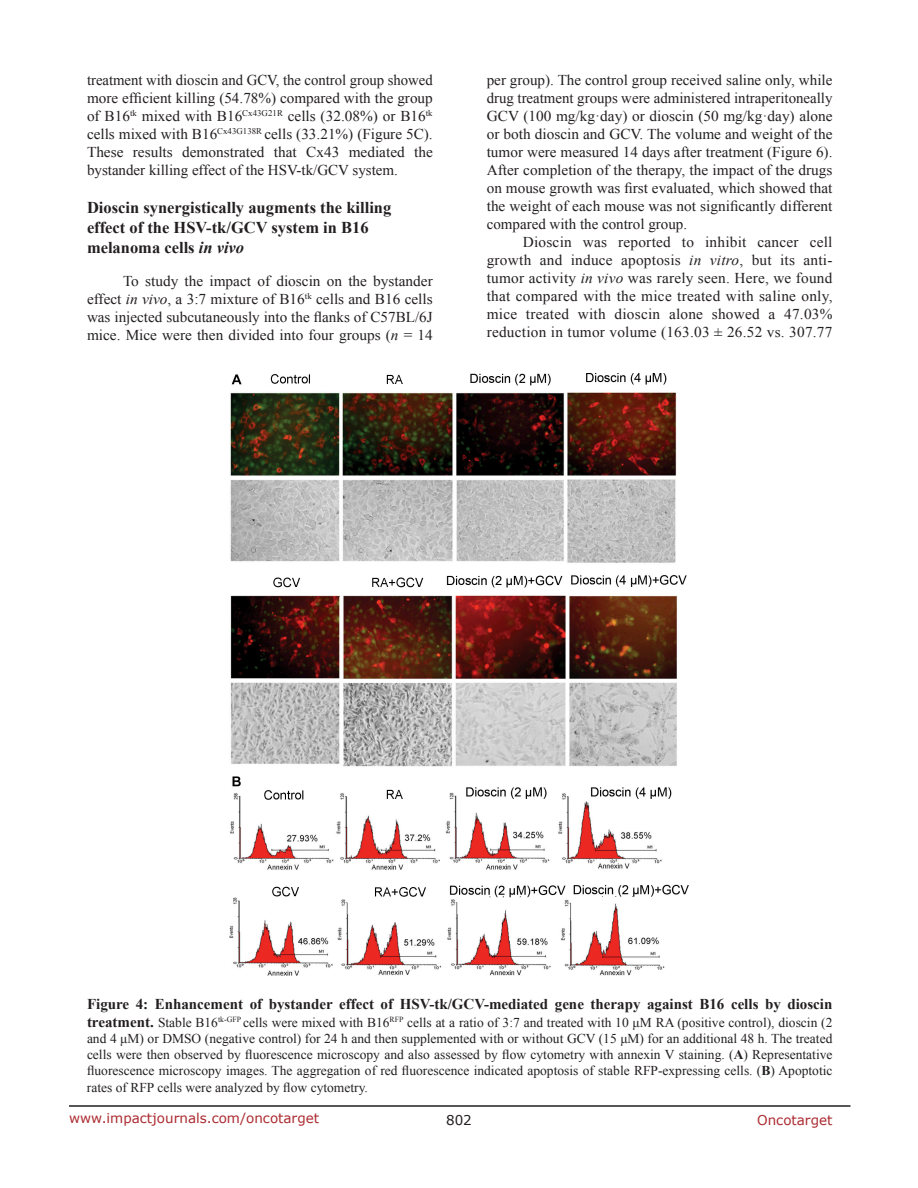
<style>
.page{position:relative;width:918px;height:1188px;background:#fff}
.page>*{position:absolute;margin:0;border:0;box-sizing:border-box;transform-origin:0 0}
.SubHeading_middle{font:700 16.5px/19.8px "Times New Roman";color:#231f20}
.BodyText{font:15px/18px "Times New Roman";color:#231f20;text-align:justify}
.FigureText{font:700 15px "Times New Roman";color:#231f20}
.FigureText-2{font:13.5px/16.2px "Times New Roman";color:#231f20;text-align:justify}
.t1{font:13.5px "Verdana";color:#ac2b31}
.t2{font:13.5px "Verdana";color:#231f20}
.s1{font-style:italic}
.s2{font-weight:700;font-size:15px}
.s3{font-weight:700}
</style>
<div class="page">
<hr style="left:69px;top:1105px;width:781px;height:2px;background:#231f20">
<img style="left:230px;top:373px;width:458px;height:602px">
<p class="BodyText" style="left:87px;top:71px;width:347px">treatment with dioscin and GCV, the control group showed more efficient killing (54.78%) compared with the group of B16<sup>tk</sup> mixed with B16<sup>Cx43G21R</sup> cells (32.08%) or B16<sup>tk </sup>cells mixed with B16<sup>Cx43G138R</sup> cells (33.21%) (Figure 5C).<br>These results demonstrated that Cx43 mediated the bystander killing effect of the HSV-tk/GCV system.</p>
<p class="SubHeading_middle" style="left:87px;top:197px;width:306px">Dioscin synergistically augments the killing effect of the HSV-tk/GCV system in B16 melanoma cells <span class="s1">in vivo</span></p>
<p class="BodyText" style="left:87px;top:272px;width:347px;text-indent:36px">To study the impact of dioscin on the bystander effect <span class="s1">in vivo</span>, a 3:7 mixture of B16<sup>tk</sup> cells and B16 cells was injected subcutaneously into the flanks of C57BL/6J mice. Mice were then divided into four groups (<span class="s1">n</span> = 14</p>
<p class="BodyText" style="left:487px;top:71px;width:347px">per group). The control group received saline only, while drug treatment groups were administered intraperitoneally GCV (100 mg/kg·day) or dioscin (50 mg/kg·day) alone or both dioscin and GCV. The volume and weight of the tumor were measured 14 days after treatment (Figure 6).<br>After completion of the therapy, the impact of the drugs on mouse growth was first evaluated, which showed that the weight of each mouse was not significantly different compared with the control group.</p>
<p class="BodyText" style="left:487px;top:233px;width:347px;text-indent:36px">Dioscin was reported to inhibit cancer cell growth and induce apoptosis <span class="s1">in vitro</span>, but its anti&shy;tumor activity <span class="s1">in vivo</span> was rarely seen. Here, we found that compared with the mice treated with saline only, mice treated with dioscin alone showed a 47.03% reduction in tumor volume (163.03 ± 26.52 vs. 307.77</p>
<p class="FigureText" style="left:87px;top:993px;width:747px">Figure 4: Enhancement of bystander effect of HSV-tk/GCV-mediated gene therapy against B16 cells by dioscin</p>
<p class="FigureText-2" style="left:87px;top:1014px;width:747px"><span class="s2">treatment.</span> Stable B16<sup>tk-GFP</sup> cells were mixed with B16<sup>RFP</sup> cells at a ratio of 3:7 and treated with 10 μM RA (positive control), dioscin (2 and 4 μM) or DMSO (negative control) for 24 h and then supplemented with or without GCV (15 μM) for an additional 48 h. The treated cells were then observed by fluorescence microscopy and also assessed by flow cytometry with annexin V staining. (<span class="s3">A</span>) Representative fluorescence microscopy images. The aggregation of red fluorescence indicated apoptosis of stable RFP-expressing cells. (<span class="s3">B</span>) Apoptotic rates of RFP cells were analyzed by flow cytometry.</p>
<p class="t1" style="left:69px;top:1109px;width:252px">www.impactjournals.com/oncotarget</p>
<p class="t2" style="left:446px;top:1111px;width:27px">802</p>
<p class="t1" style="left:757px;top:1111px;width:77px">Oncotarget</p>
</div>
